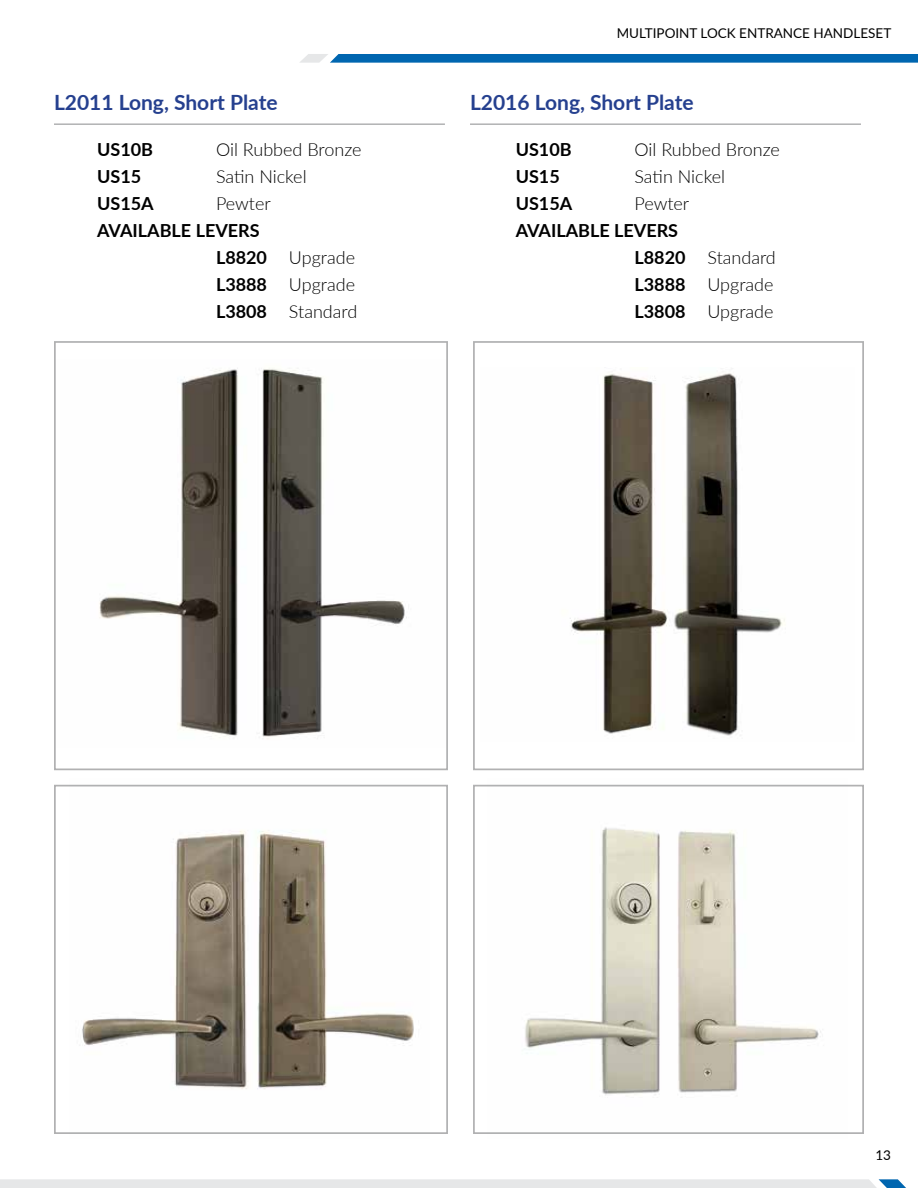
<style>
.page{position:relative;width:918px;height:1188px;background:#fff}
.page>*{position:absolute;margin:0;border:0;box-sizing:border-box;transform-origin:0 0}
.t1{font:700 21px "Lato";color:#25408f}
.t2{font:700 18px/27px "Lato";color:#000}
.t3{font:300 18px "Lato";color:#000}
.t4{font:13.5px "Lato";color:#000}
.s1{font-weight:300}
</style>
<div class="page">
<div style="left:0;top:1179px;width:906px;height:9px;background:#e6e7e8"></div>
<svg style="left:300px;top:54px;width:618px;height:9px;background:#1673b6"></svg>
<hr style="left:54px;top:123px;width:391px;height:2px;background:#636466">
<hr style="left:470px;top:123px;width:391px;height:2px;background:#636466">
<img style="left:488px;top:784px;width:360px;height:311px">
<img style="left:570px;top:373px;width:215px;height:363px">
<img style="left:70px;top:784px;width:360px;height:305px">
<img style="left:99px;top:368px;width:308px;height:371px">
<p class="t4" style="left:617px;top:23px;width:276px">MULTIPOINT LOCK ENTRANCE HANDLESET</p>
<p class="t1" style="left:54px;top:87px;width:225px">L2011 Long, Short Plate</p>
<p class="t1" style="left:470px;top:87px;width:225px">L2016 Long, Short Plate</p>
<p class="t2" style="left:97px;top:135px;width:57px">US10B</p>
<p class="t3" style="left:216px;top:137px;width:147px">Oil Rubbed Bronze</p>
<p class="t2" style="left:97px;top:162px;width:46px">US15</p>
<p class="t3" style="left:216px;top:164px;width:92px">Satin Nickel</p>
<p class="t2" style="left:97px;top:189px;width:58px">US15A</p>
<p class="t3" style="left:216px;top:191px;width:56px">Pewter</p>
<p class="t2" style="left:216px;top:216px;width:143px;text-indent:-119px">AVAILABLE LEVERS<br>L8820 <span class="s1">Upgrade<br></span>L3888 <span class="s1">Upgrade<br></span>L3808 <span class="s1">Standard</span></p>
<p class="t2" style="left:516px;top:135px;width:57px">US10B</p>
<p class="t3" style="left:634px;top:137px;width:147px">Oil Rubbed Bronze</p>
<p class="t2" style="left:516px;top:162px;width:46px">US15</p>
<p class="t3" style="left:634px;top:164px;width:92px">Satin Nickel</p>
<p class="t2" style="left:516px;top:189px;width:58px">US15A</p>
<p class="t3" style="left:634px;top:191px;width:56px">Pewter</p>
<p class="t2" style="left:634px;top:216px;width:143px;text-indent:-119px">AVAILABLE LEVERS<br>L8820 <span class="s1">Standard<br></span>L3888 <span class="s1">Upgrade<br></span>L3808 <span class="s1">Upgrade</span></p>
<p class="t4" style="left:875px;top:1145px;width:17px">13</p>
</div>
